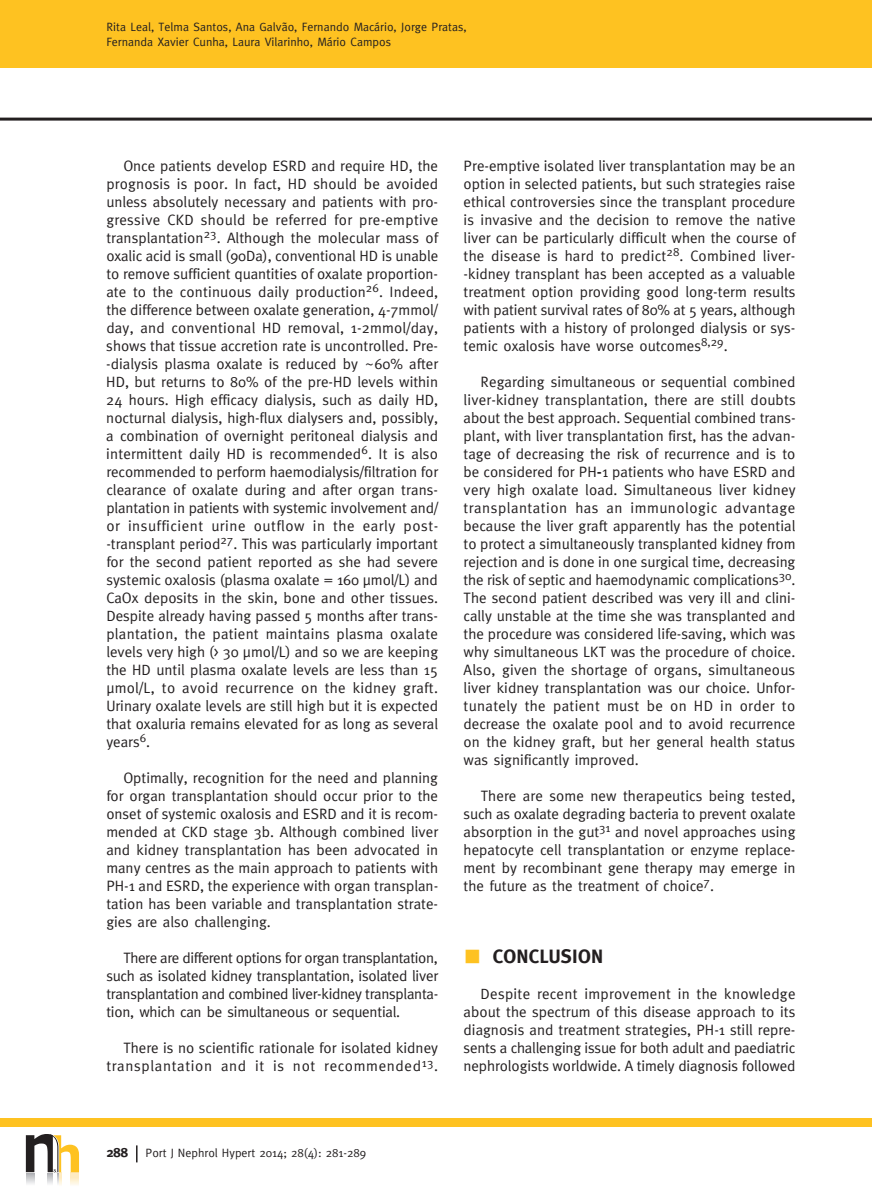
<style>
.page{position:relative;width:872px;height:1191px;background:#fff}
.page>*{position:absolute;margin:0;border:0;box-sizing:border-box;transform-origin:0 0}
.t1{font:700 19.5px "Meta";letter-spacing:.01em;color:#231f20}
.t2{font:15px/18px "Meta";color:#231f20;text-align:justify}
.t3{font:700 13.5px "Meta";color:#231f20}
.t4{font:12px/14.4px "Meta";color:#231f20}
.s1{font-weight:700}
.s2{color:#fec221}
</style>
<div class="page">
<div style="left:0;top:0;width:872px;height:68px;background:#fec221"></div>
<hr style="left:0;top:118px;width:872px;height:3px;background:#231f20">
<div style="left:0;top:1118px;width:872px;height:9px;background:#fec221"></div>
<svg style="left:136px;top:1145px;width:1px;height:17px"></svg>
<svg style="left:26px;top:1134px;width:53px;height:51px"></svg>
<p class="t4" style="left:106px;top:20px;width:362px">Rita Leal, Telma Santos, Ana Galvão, Fernando Macário, Jorge Pratas,<br>Fernanda Xavier Cunha, Laura Vilarinho, Mário Campos</p>
<p class="t2" style="left:106px;top:157px;width:334px;text-indent:17px">Once patients develop ESRD and require HD, the prognosis is poor. In fact, HD should be avoided unless absolutely necessary and patients with pro&shy;gressive CKD should be referred for pre -emptive transplantation<sup>23</sup>. Although the molecular mass of oxalic acid is small (90Da), conventional HD is unable to remove sufficient quantities of oxalate proportion&shy;ate to the continuous daily production<sup>26</sup>. Indeed, the difference between oxalate generation, 4 -7mmol/ day, and conventional HD removal, 1 -2mmol/day, shows that tissue accretion rate is uncontrolled. Pre--dialysis plasma oxalate is reduced by ~60% after HD, but returns to 80% of the pre -HD levels within 24 hours. High efficacy dialysis, such as daily HD, nocturnal dialysis, high -flux dialysers and, possibly, a combination of overnight peritoneal dialysis and intermittent daily HD is recommended<sup>6</sup>. It is also recommended to perform haemodialysis/filtration for clearance of oxalate during and after organ trans&shy;plantation in patients with systemic involvement and/ or insufficient urine outflow in the early post--transplant period<sup>27</sup>. This was particularly important for the second patient reported as she had severe systemic oxalosis (plasma oxalate = 160 µmol/L) and CaOx deposits in the skin, bone and other tissues.<br>Despite already having passed 5 months after trans&shy;plantation, the patient maintains plasma oxalate levels very high (&gt; 30 µmol/L) and so we are keeping the HD until plasma oxalate levels are less than 15 µmol/L, to avoid recurrence on the kidney graft.<br>Urinary oxalate levels are still high but it is expected that oxaluria remains elevated for as long as several years<sup>6</sup>.</p>
<p class="t2" style="left:106px;top:769px;width:333px;text-indent:17px">Optimally, recognition for the need and planning for organ transplantation should occur prior to the onset of systemic oxalosis and ESRD and it is recom&shy;mended at CKD stage 3b. Although combined liver and kidney transplantation has been advocated in many centres as the main approach to patients with PH -1 and ESRD, the experience with organ transplan&shy;tation has been variable and transplantation strate&shy;gies are also challenging.</p>
<p class="t2" style="left:106px;top:949px;width:333px;text-indent:17px">There are different options for organ transplantation, such as isolated kidney transplantation, isolated liver transplantation and combined liver -kidney transplanta&shy;tion, which can be simultaneous or sequential.</p>
<p class="t2" style="left:106px;top:1039px;width:333px;text-align:right">There is no scientific rationale for isolated kidney transplantation and it is not recommended<sup>13</sup>.</p>
<p class="t2" style="left:463px;top:157px;width:334px">Pre -emptive isolated liver transplantation may be an option in selected patients, but such strategies raise ethical controversies since the transplant procedure is invasive and the decision to remove the native liver can be particularly difficult when the course of the disease is hard to predict<sup>28</sup>. Combined liver--kidney transplant has been accepted as a valuable treatment option providing good long -term results with patient survival rates of 80% at 5 years, although patients with a history of prolonged dialysis or sys&shy;temic oxalosis have worse outcomes<sup>8,29</sup>.</p>
<p class="t2" style="left:463px;top:373px;width:333px;text-indent:17px">Regarding simultaneous or sequential combined liver -kidney transplantation, there are still doubts about the best approach. Sequential combined trans&shy;plant, with liver transplantation first, has the advan&shy;tage of decreasing the risk of recurrence and is to be considered for PH<span class="s1">-</span>1 patients who have ESRD and very high oxalate load. Simultaneous liver kidney transplantation has an immunologic advantage because the liver graft apparently has the potential to protect a simultaneously transplanted kidney from rejection and is done in one surgical time, decreasing the risk of septic and haemodynamic complications<sup>30</sup>.<br>The second patient described was very ill and clini&shy;cally unstable at the time she was transplanted and the procedure was considered life -saving, which was why simultaneous LKT was the procedure of choice.<br>Also, given the shortage of organs, simultaneous liver kidney transplantation was our choice. Unfor&shy;tunately the patient must be on HD in order to decrease the oxalate pool and to avoid recurrence on the kidney graft, but her general health status was significantly improved.</p>
<p class="t2" style="left:463px;top:787px;width:333px;text-indent:17px">There are some new therapeutics being tested, such as oxalate degrading bacteria to prevent oxalate absorption in the gut<sup>31</sup> and novel approaches using hepatocyte cell transplantation or enzyme replace&shy;ment by recombinant gene therapy may emerge in the future as the treatment of choice<sup>7</sup>.</p>
<h1 class="t1" style="left:464px;top:945px;width:141px"><span class="s2">■</span> CONCLUSION</h1>
<p class="t2" style="left:463px;top:985px;width:333px;text-indent:17px">Despite recent improvement in the knowledge about the spectrum of this disease approach to its diagnosis and treatment strategies, PH -1 still repre&shy;sents a challenging issue for both adult and paediatric nephrologists worldwide. A timely diagnosis followed</p>
<p class="t3" style="left:106px;top:1145px;width:23px">288</p>
<p class="t4" style="left:145px;top:1145px;width:222px">Port J Nephrol Hypert 2014; 28(4): 281-289</p>
</div>
